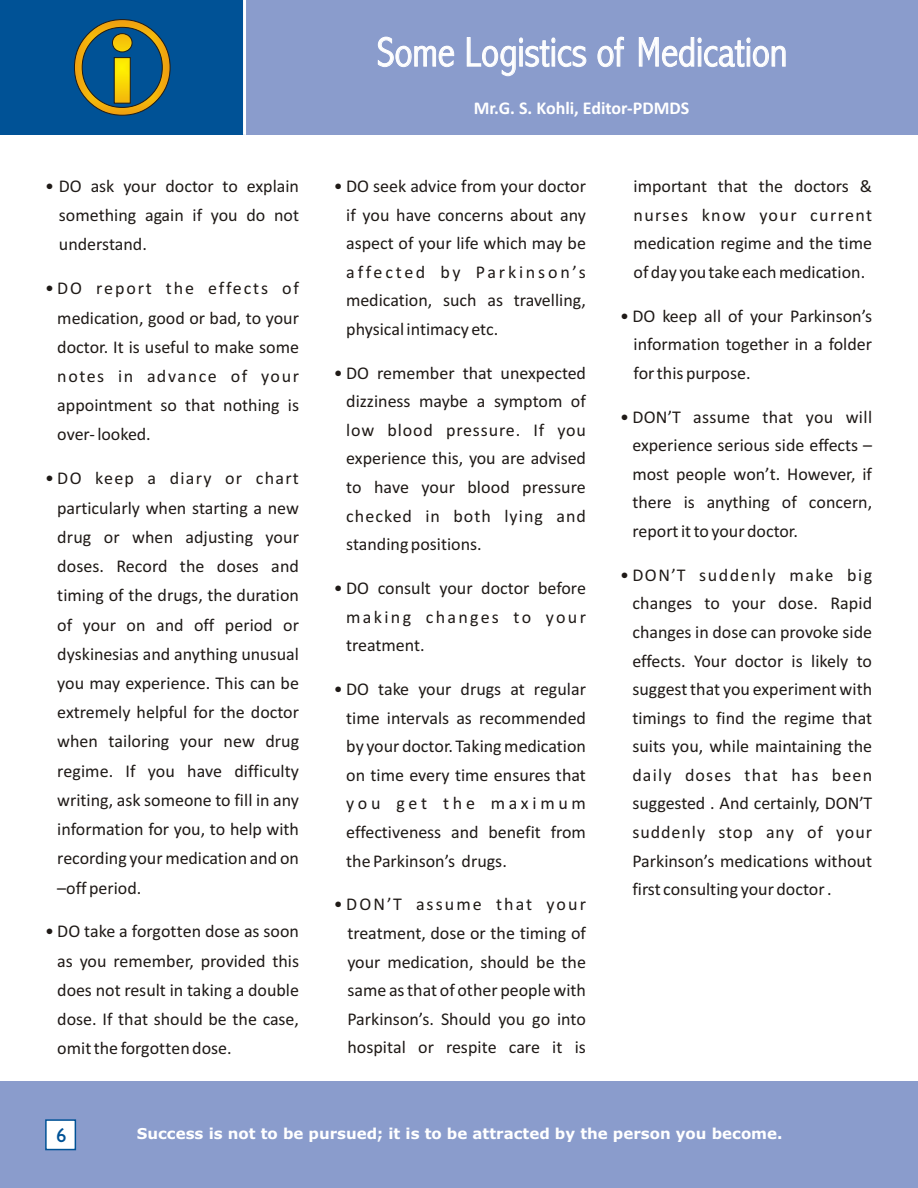
<style>
.page{position:relative;width:918px;height:1188px;background:#fff}
.page>*{position:absolute;margin:0;border:0;box-sizing:border-box;transform-origin:0 0}
.t1{font:300 42px "Abadi MT Condensed";color:#fff}
.t2{font:21px "Chantilly";color:#005296}
.t3{font:18px/28.5px "Calibri";color:#1f1a17;text-align:justify}
.t4{font:700 18px "Calibri";color:#fff}
.t5{font:700 15px "Verdana";color:#fff}
</style>
<div class="page">
<div style="left:0;top:1082px;width:918px;height:106px;background:#8a9ccc"></div>
<div style="left:45px;top:1119px;width:31px;height:31px;background:#fff;border:2px solid #005296"></div>
<div style="left:245px;top:0;width:673px;height:135px;background:#8a9ccc"></div>
<div style="left:0;top:0;width:245px;height:135px;background:#005296"></div>
<hr style="left:243px;top:0;width:3px;height:135px;background:#fff">
<svg style="left:74px;top:19px;width:96px;height:97px"></svg>
<h1 class="t1" style="left:377px;top:37px;width:412px">Some Logistics of Medication</h1>
<p class="t3" style="left:59px;top:173px;width:242px;line-height:29.2px;text-indent:-14px">• DO ask your doctor to explain something again if you do not understand.</p>
<p class="t3" style="left:57px;top:275px;width:243px;line-height:29.2px;text-indent:-12px">•DO report the effects of medication, good or bad, to your doctor. It is useful to make some notes in advance of your appointment so that nothing is over- looked.</p>
<p class="t3" style="left:57px;top:465px;width:243px;line-height:29.2px;text-indent:-12px">• DO keep a diary or chart particularly when starting a new drug or when adjusting your doses. Record the doses and timing of the drugs, the duration of your on and off period or dyskinesias and anything unusual you may experience. This can be extremely helpful for the doctor when tailoring your new drug regime. If you have difficulty writing, ask someone to fill in any information for you, to help with recording your medication and on –off period.</p>
<p class="t3" style="left:57px;top:918px;width:243px;line-height:29.2px;text-indent:-12px">• DO take a forgotten dose as soon as you remember, provided this does not result in taking a double dose. If that should be the case, omit the forgotten dose.</p>
<p class="t4" style="left:474px;top:100px;width:217px">Mr.G. S. Kohli, Editor-PDMDS</p>
<p class="t3" style="left:346px;top:173px;width:241px;text-indent:-12px">• DO seek advice from your doctor if you have concerns about any aspect of your life which may be affected by Parkinson’s medication, such as travelling, physical intimacy etc.</p>
<p class="t3" style="left:346px;top:360px;width:241px;text-indent:-12px">• DO remember that unexpected dizziness maybe a symptom of low blood pressure. If you experience this, you are advised to have your blood pressure checked in both lying and standing positions.</p>
<p class="t3" style="left:346px;top:575px;width:241px;text-indent:-12px">• DO consult your doctor before making changes to your treatment.</p>
<p class="t3" style="left:346px;top:676px;width:241px;text-indent:-12px">• DO take your drugs at regular time intervals as recommended by your doctor. Taking medication on time every time ensures that you get the maximum effectiveness and benefit from the Parkinson’s drugs.</p>
<p class="t3" style="left:347px;top:892px;width:240px;text-indent:-13px">•DON’T assume that your treatment, dose or the timing of your medication, should be the same as that of other people with Parkinson’s. Should you go into hospital or respite care it is</p>
<p class="t3" style="left:634px;top:173px;width:240px">important that the doctors &amp; nurses know your current medication regime and the time of day you take each medication.</p>
<p class="t3" style="left:634px;top:303px;width:240px;text-indent:-13px">• DO keep all of your Parkinson’s information together in a folder for this purpose.</p>
<p class="t3" style="left:632px;top:404px;width:241px;text-indent:-12px">• DON’T assume that you will experience serious side effects – most people won’t. However, if there is anything of concern, report it to your doctor.</p>
<p class="t3" style="left:632px;top:562px;width:241px;text-indent:-12px">•DON’T suddenly make big changes to your dose. Rapid changes in dose can provoke side effects. Your doctor is likely to suggest that you experiment with timings to find the regime that suits you, while maintaining the daily doses that has been suggested . And certainly, DON’T suddenly stop any of your Parkinson’s medications without first consulting your doctor .</p>
<p class="t2" style="left:56px;top:1123px;width:12px">6</p>
<p class="t5" style="left:137px;top:1128px;width:647px">Success is not to be pursued; it is to be attracted by the person you become.</p>
</div>
